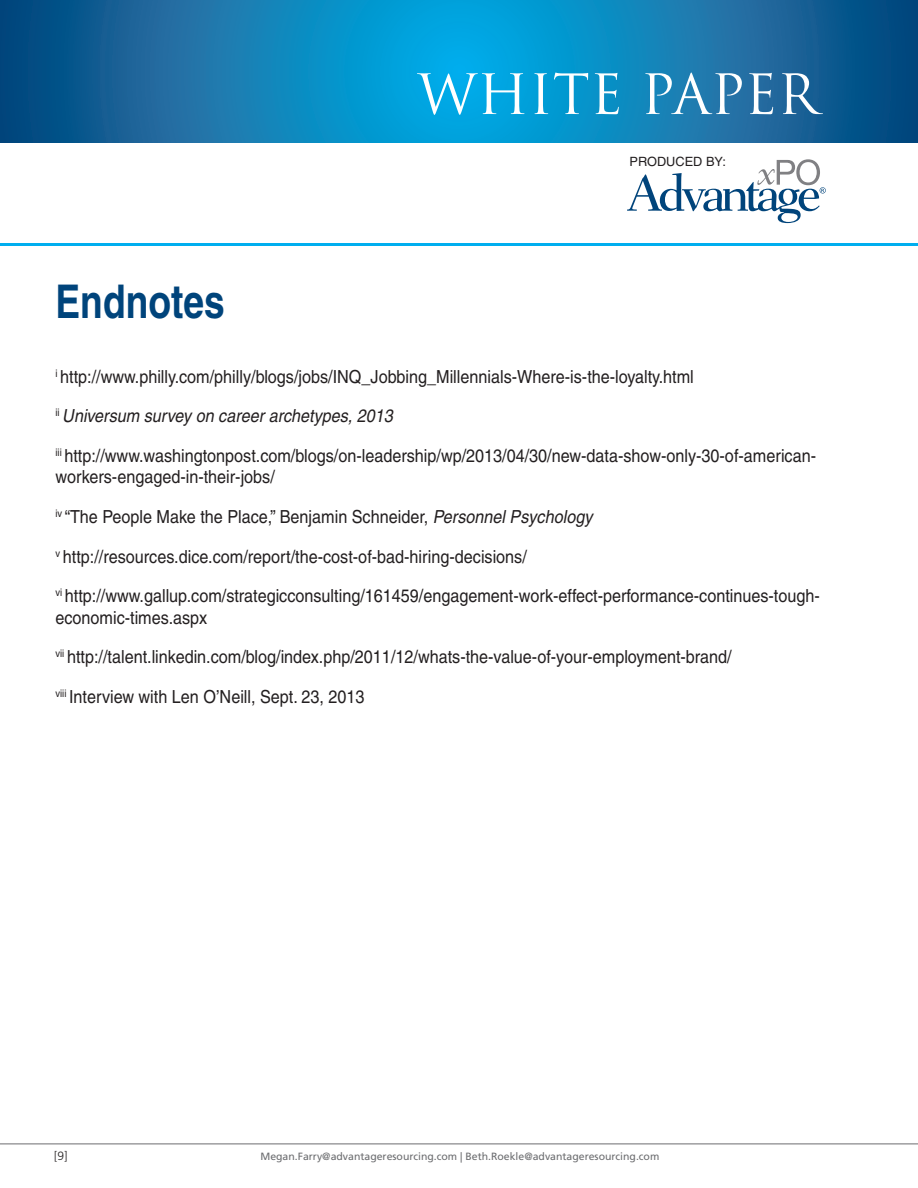
<style>
.page{position:relative;width:918px;height:1188px;background:#fff}
.page>*{position:absolute;margin:0;border:0;box-sizing:border-box;transform-origin:0 0}
.t1{font:54px "Trajan";color:#fff}
.t2{font:700 46.5px "Helvetica";color:#00447b;scale:.8 1}
.t3{font:18px/39.6px "Helvetica";color:#231f20;scale:.9 1}
.t4{font:12.75px "Helvetica";color:#231f20}
.t5{font:300 12px "Frutiger LT Std";color:#231f20}
.t6{font:10.5px "Frutiger LT Std";color:#6c6d70}
.s1{font-style:italic}
</style>
<div class="page">
<hr style="left:0;top:1144px;width:918px;height:1px;background:#6c6d70">
<svg style="left:0;top:0;width:918px;height:142px;background:#0e7ab0"></svg>
<svg style="left:627px;top:159px;width:199px;height:64px"></svg>
<hr style="left:0;top:243px;width:918px;height:3px;background:#00aeef">
<h1 class="t1" style="left:418px;top:62px;width:402px">WHITE PAPER</h1>
<h2 class="t2" style="left:56px;top:273px;width:213px">Endnotes</h2>
<p class="t4" style="left:630px;top:155px;width:98px">PRODUCED BY:</p>
<p class="t3" style="left:56px;top:356px;width:847px"><sup>i</sup> http://www.philly.com/philly/blogs/jobs/INQ_Jobbing_Millennials-Where-is-the-loyalty.html<br><sup>i</sup> <sup>i</sup> <span class="s1">Universum survey on careerarchetypes,2013<br></span><sup>iii</sup> http://www.washingtonpost.com/blogs/on-leadership/wp/2013/04/30/new-data-show-only-30-of-american-</p>
<p class="t3" style="left:56px;top:457px;width:602px">workers-engaged-in-their-jobs/<br><sup>iv</sup> “The People Make the Place,” Benjamin Schneider, <span class="s1">PersonnelPsychology </span><sup>v</sup> http://resources.dice.com/report/the-cost-of-bad-hiring-decisions/</p>
<p class="t3" style="left:56px;top:585px;width:851px;line-height:21.6px"><sup>vi</sup> http://www.gallup.com/strategicconsulting/161459/engagement-work-effect-performance-continues-tough&shy;economic-times.aspx</p>
<p class="t3" style="left:56px;top:637px;width:753px"><sup>vii</sup> http://talent.linkedin.com/blog/index.php/2011/12/whats-the-value-of-your-employment-brand/ <sup>viii</sup> Interview with Len O’Neill, Sept. 23, 2013</p>
<p class="t5" style="left:54px;top:1149px;width:15px">[9]</p>
<p class="t6" style="left:260px;top:1150px;width:400px">Megan.Farry@advantageresourcing.com | Beth.Roekle@advantageresourcing.com</p>
</div>
